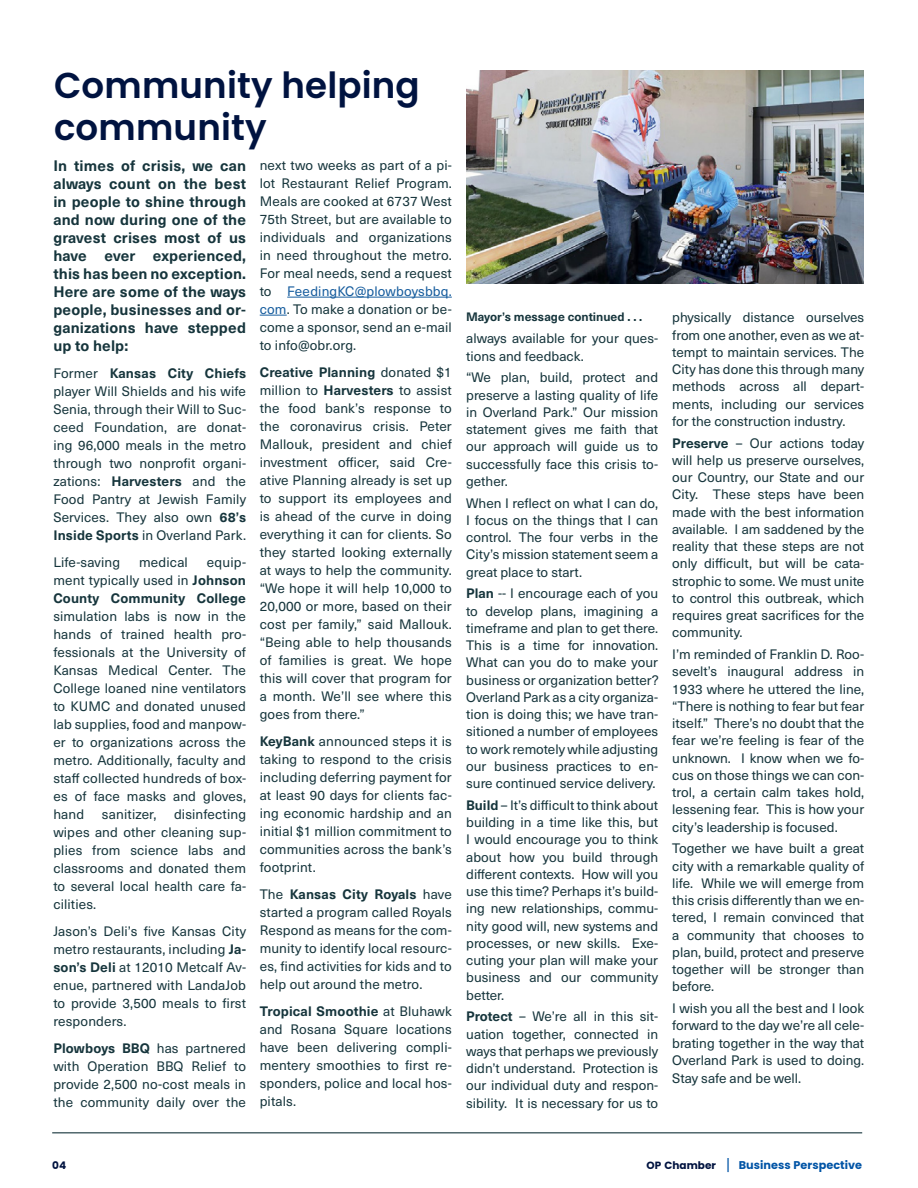
<style>
.page{position:relative;width:918px;height:1188px;background:#fff}
.page>*{position:absolute;margin:0;border:0;box-sizing:border-box;transform-origin:0 0}
.Headline{font:600 36px/42px "Poppins";letter-spacing:.005em;color:#001340}
.t1{font:700 15px/18px "Neue Haas Unica W1 G";letter-spacing:.01em;color:#16353c;text-align:justify}
.t2{font:13.5px/18px "Neue Haas Unica W1 G";color:#16353c;text-align:justify}
.t3{font:700 12px "Neue Haas Unica W1 G";color:#16353c}
.t4{font:700 11.25px "Poppins";letter-spacing:.005em;color:#0154a6}
.t5{font:700 10.5px "Poppins";color:#001340}
.s1{font-weight:700}
.s2{color:#175d9e}
.s3{font-size:10.5px;color:#001340}
.s4{font-family:"Neue Haas Unica W1 G";font-weight:400;font-size:15px}
</style>
<div class="page">
<hr style="left:52px;top:1132px;width:810px;height:1px;background:#16353c">
<hr style="left:287px;top:297px;width:165px;height:1px;background:#175d9e">
<svg style="left:260px;top:315px;width:27px;height:1px"></svg>
<img style="left:466px;top:70px;width:398px;height:213px">
<p class="Headline" style="left:54px;top:65px;width:367px">Community helping community</p>
<p class="t1" style="left:53px;top:156px;width:194px">In times of crisis, we can always count on the best in people to shine through and now during one of the gravest crises most of us have ever experienced, this has been no exception.<br>Here are some of the ways people, businesses and or&shy;ganizations have stepped up to help:</p>
<p class="t2" style="left:53px;top:363px;width:194px">Former <span class="s1">Kansas City Chiefs </span>player Will Shields and his wife Senia, through their Will to Suc&shy;ceed Foundation, are donat&shy;ing 96,000 meals in the metro through two nonprofit organi&shy;zations: <span class="s1">Harvesters</span> and the Food Pantry at Jewish Family Services. They also own <span class="s1">68’s Inside Sports</span> in Overland Park.</p>
<p class="t2" style="left:53px;top:552px;width:68px">Life-saving</p>
<p class="t2" style="left:139px;top:552px;width:50px">medical</p>
<p class="t2" style="left:260px;top:155px;width:194px">next two weeks as part of a pi&shy;lot Restaurant Relief Program.<br>Meals are cooked at 6737 West 75th Street, but are available to individuals and organizations in need throughout the metro.<br>For meal needs, send a request to <span class="s2">FeedingKC@plowboysbbq. com</span>. To make a donation or be&shy;come a sponsor, send an e-mail to info@obr.org.</p>
<p class="t2" style="left:260px;top:362px;width:194px"><span class="s1">Creative Planning</span> donated $1 million to <span class="s1">Harvesters</span> to assist the food bank’s response to the coronavirus crisis. Peter Mallouk, president and chief investment officer, said Cre&shy;ative Planning already is set up to support its employees and is ahead of the curve in doing everything it can for clients. So they started looking externally at ways to help the community. “We hope it will help 10,000 to 20,000 or more, based on their cost per family,” said Mallouk. “Being able to help thousands of families is great. We hope this will cover that program for a month. We’ll see where this goes from there.”</p>
<p class="t2" style="left:260px;top:731px;width:194px"><span class="s1">KeyBank</span> announced steps it is taking to respond to the crisis including deferring payment for at least 90 days for clients fac&shy;ing economic hardship and an initial $1 million commitment to communities across the bank’s footprint.</p>
<p class="t2" style="left:260px;top:884px;width:194px">The <span class="s1">Kansas City Royals</span> have started a program called Royals Respond as means for the com&shy;munity to identify local resourc&shy;es, find activities for kids and to help out around the metro.</p>
<p class="t2" style="left:260px;top:1001px;width:194px"><span class="s1">Tropical Smoothie</span> at Bluhawk and Rosana Square locations have been delivering compli&shy;mentery smoothies to first re&shy;sponders, police and local hos&shy;pitals.</p>
<p class="t2" style="left:53px;top:552px;width:194px;text-indent:154px">equip&shy;ment typically used in <span class="s1">Johnson County Community College </span>simulation labs is now in the hands of trained health pro&shy;fessionals at the University of Kansas Medical Center. The College loaned nine ventilators to KUMC and donated unused lab supplies, food and manpow&shy;er to organizations across the metro. Additionally, faculty and staff collected hundreds of box&shy;es of face masks and gloves, hand</p>
<p class="t2" style="left:53px;top:804px;width:194px;text-indent:121px">disinfecting wipes and other cleaning sup&shy;plies from science labs and classrooms and donated them to several local health care fa&shy;cilities.</p>
<p class="t2" style="left:53px;top:921px;width:194px">Jason’s Deli’s five Kansas City metro restaurants, including <span class="s1">Ja&shy;son’s Deli</span> at 12010 Metcalf Av&shy;enue, partnered with LandaJob to provide 3,500 meals to first responders.</p>
<p class="t2" style="left:53px;top:1038px;width:194px"><span class="s1">Plowboys BBQ</span> has partnered with Operation BBQ Relief to provide 2,500 no-cost meals in the community daily over the</p>
<p class="t2" style="left:102px;top:804px;width:56px">sanitizer,</p>
<p class="t3" style="left:466px;top:308px;width:178px">Mayor’s message continued . . .</p>
<p class="t2" style="left:466px;top:329px;width:193px;line-height:17.2px">always available for your ques&shy;tions and feedback.</p>
<p class="t2" style="left:466px;top:368px;width:193px;line-height:17.2px">“We plan, build, protect and preserve a lasting quality of life in Overland Park.” Our mission statement gives me faith that our approach will guide us to successfully face this crisis to&shy;gether.</p>
<p class="t2" style="left:466px;top:494px;width:193px;line-height:17.2px">When I reflect on what I can do, I focus on the things that I can control. The four verbs in the City’s mission statement seem a great place to start.</p>
<p class="t2" style="left:466px;top:584px;width:194px;line-height:17.2px"><span class="s1">Plan</span> -- I encourage each of you to develop plans, imagining a timeframe and plan to get there.<br>This is a time for innovation.<br>What can you do to make your business or organization better?<br>Overland Park as a city organiza&shy;tion is doing this; we have tran&shy;sitioned a number of employees to work remotely while adjusting our business practices to en&shy;sure continued service delivery.</p>
<p class="t2" style="left:466px;top:796px;width:193px;line-height:17.2px"><span class="s1">Build</span> – It’s difficult to think about building in a time like this, but I would encourage you to think about how you build through different contexts. How will you use this time? Perhaps it’s build&shy;ing new relationships, commu&shy;nity good will, new systems and processes, or new skills. Exe&shy;cuting your plan will make your business and our community better.</p>
<p class="t2" style="left:466px;top:1007px;width:193px;line-height:17.2px"><span class="s1">Protect</span> – We’re all in this sit&shy;uation together, connected in ways that perhaps we previously didn’t understand. Protection is our individual duty and respon&shy;sibility. It is necessary for us to</p>
<p class="t2" style="left:672px;top:308px;width:193px;line-height:17.2px">physically distance ourselves from one another, even as we at&shy;tempt to maintain services. The City has done this through many methods across all depart&shy;ments, including our services for the construction industry.</p>
<p class="t2" style="left:672px;top:434px;width:193px;line-height:17.2px"><span class="s1">Preserve</span> – Our actions today will help us preserve ourselves, our Country, our State and our City. These steps have been made with the best information available. I am saddened by the reality that these steps are not only difficult, but will be cata&shy;strophic to some. We must unite to control this outbreak, which requires great sacrifices for the community.</p>
<p class="t2" style="left:672px;top:645px;width:193px;line-height:17.2px">I’m reminded of Franklin D. Roo&shy;sevelt’s inaugural address in 1933 where he uttered the line, “There is nothing to fear but fear itself.” There’s no doubt that the fear we’re feeling is fear of the unknown. I know when we fo&shy;cus on those things we can con&shy;trol, a certain calm takes hold, lessening fear. This is how your city’s leadership is focused.</p>
<p class="t2" style="left:672px;top:839px;width:193px;line-height:17.2px">Together we have built a great city with a remarkable quality of life. While we will emerge from this crisis differently than we en&shy;tered, I remain convinced that a community that chooses to plan, build, protect and preserve together will be stronger than before.</p>
<p class="t2" style="left:672px;top:999px;width:193px;line-height:17.4px">I wish you all the best and I look forward to the day we’re all cele&shy;brating together in the way that Overland Park is used to doing.<br>Stay safe and be well.</p>
<p class="t5" style="left:52px;top:1160px;width:15px">04</p>
<p class="t4" style="left:647px;top:1159px;width:217px"><span class="s3">OP Chamber</span> <span class="s4">|</span> Business Perspective</p>
</div>
